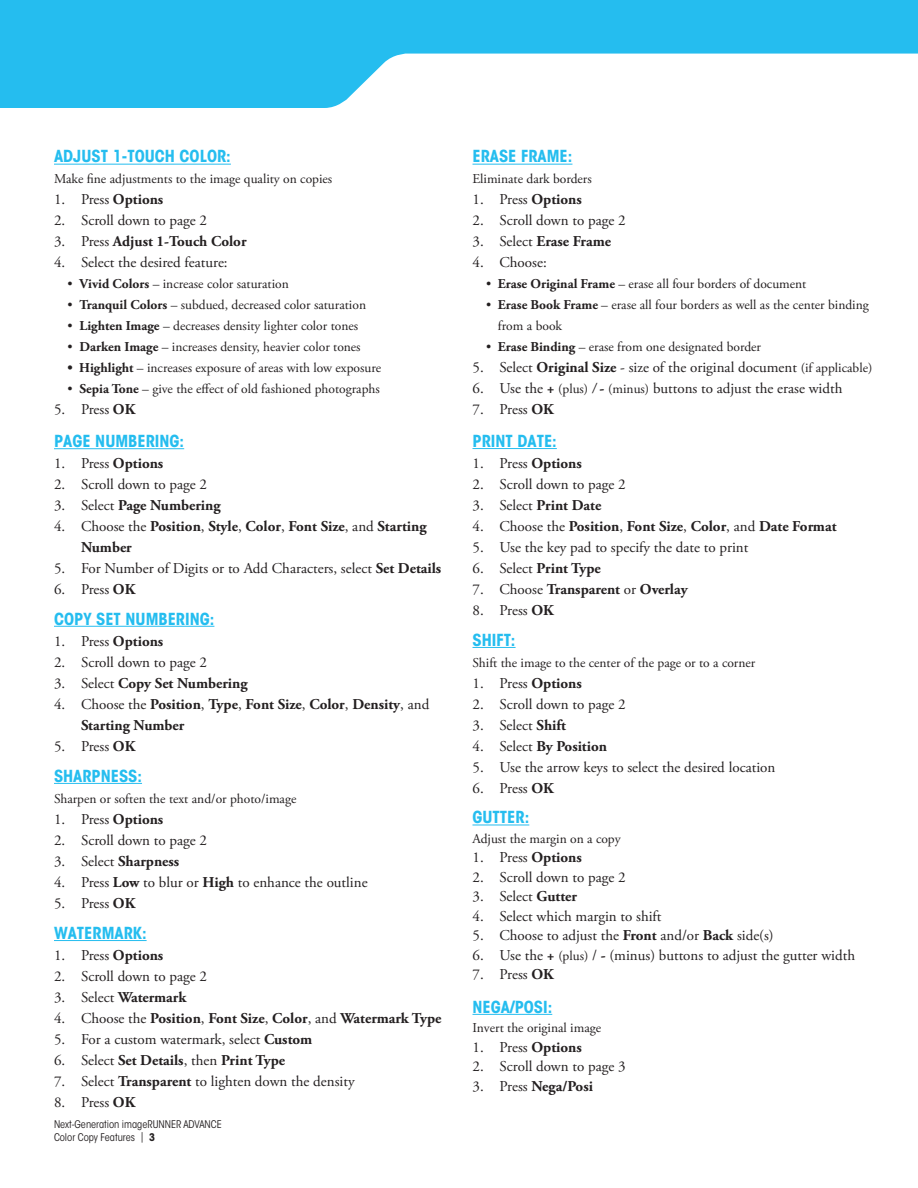
<style>
.page{position:relative;width:918px;height:1188px;background:#fff}
.page>*{position:absolute;margin:0;border:0;box-sizing:border-box;transform-origin:0 0}
.Garamond_Body{font:700 condensed 16.5px "ITC Avant Garde Std";color:#25bdef}
.t1{font:15px "Adobe Garamond Pro";color:#231f20}
.t2{font:700 15px/21px "Adobe Garamond Pro";color:#231f20}
.Garamond_Body-2{font:13.5px/21px "Adobe Garamond Pro";color:#231f20}
.t3{font:condensed 10.5px/12.6px "ITC Avant Garde Std";color:#231f20}
.s1{font-weight:700}
.s2{font-weight:400}
.s3{font-size:13.5px}
.s4{font-style:italic}
</style>
<div class="page">
<svg style="left:0;top:0;width:918px;height:108px;fill:#25bdef"></svg>
<hr style="left:54px;top:164px;width:177px;height:1px;background:#25bdef">
<hr style="left:54px;top:626px;width:160px;height:1px;background:#25bdef">
<hr style="left:472px;top:164px;width:100px;height:1px;background:#25bdef">
<hr style="left:54px;top:448px;width:130px;height:1px;background:#25bdef">
<hr style="left:54px;top:783px;width:88px;height:1px;background:#25bdef">
<hr style="left:54px;top:940px;width:93px;height:1px;background:#25bdef">
<hr style="left:472px;top:647px;width:44px;height:1px;background:#25bdef">
<hr style="left:472px;top:448px;width:85px;height:1px;background:#25bdef">
<hr style="left:472px;top:825px;width:57px;height:1px;background:#25bdef">
<hr style="left:472px;top:1014px;width:80px;height:1px;background:#25bdef">
<p class="Garamond_Body" style="left:54px;top:146px;width:178px">ADJUST 1-TOUCH COLOR:</p>
<p class="Garamond_Body-2" style="left:54px;top:169px;width:280px">Make fine adjustments to the image quality on copies</p>
<p class="t1" style="left:54px;top:191px;width:111px">1. Press <span class="s1">Options</span></p>
<p class="t1" style="left:54px;top:212px;width:155px">2. Scroll down to page 2</p>
<p class="t2" style="left:54px;top:232px;width:194px"><span class="s2">3. Press</span> Adjust 1-Touch Color</p>
<p class="t1" style="left:54px;top:254px;width:175px">4. Select the desired feature:</p>
<p class="Garamond_Body-2" style="left:68px;top:274px;width:223px">• <span class="s1">Vivid Colors</span> – increase color saturation</p>
<p class="Garamond_Body-2" style="left:68px;top:295px;width:300px">• <span class="s1">Tranquil Colors</span> – subdued, decreased color saturation</p>
<p class="Garamond_Body-2" style="left:68px;top:316px;width:292px">• <span class="s1">Lighten Image</span> – decreases density lighter color tones</p>
<p class="Garamond_Body-2" style="left:68px;top:337px;width:295px">• <span class="s1">Darken Image</span> – increases density, heavier color tones</p>
<p class="Garamond_Body-2" style="left:68px;top:358px;width:315px"><span class="s1">• Highlight</span> – increases exposure of areas with low exposure</p>
<p class="Garamond_Body-2" style="left:68px;top:379px;width:314px">• <span class="s1">Sepia Tone</span> – give the effect of old fashioned photographs</p>
<p class="t1" style="left:54px;top:401px;width:83px">5. Press <span class="s1">OK</span></p>
<p class="Garamond_Body" style="left:54px;top:431px;width:132px">PAGE NUMBERING:</p>
<p class="t1" style="left:54px;top:454px;width:111px">1. Press <span class="s1">Options</span></p>
<p class="t1" style="left:54px;top:475px;width:155px">2. Scroll down to page 2</p>
<p class="t2" style="left:54px;top:495px;width:168px"><span class="s2">3. Select</span> Page Numbering</p>
<p class="t2" style="left:81px;top:516px;width:347px;text-indent:-27px"><span class="s2">4. Choose the</span> Position<span class="s2">,</span> Style<span class="s2">,</span> Color<span class="s2">,</span> Font Size<span class="s2">, and</span> Starting<br>Number</p>
<p class="t1" style="left:54px;top:559px;width:389px">5. For Number of Digits or to Add Characters, select <span class="s1">Set Details</span></p>
<p class="t1" style="left:54px;top:580px;width:83px">6. Press <span class="s1">OK</span></p>
<p class="Garamond_Body" style="left:54px;top:608px;width:162px">COPY SET NUMBERING:</p>
<p class="t1" style="left:54px;top:632px;width:111px">1. Press <span class="s1">Options</span></p>
<p class="t1" style="left:54px;top:653px;width:155px">2. Scroll down to page 2</p>
<p class="t2" style="left:54px;top:673px;width:195px"><span class="s2">3. Select</span> Copy Set Numbering</p>
<p class="t2" style="left:81px;top:694px;width:350px;text-indent:-27px"><span class="s2">4. Choose the</span> Position<span class="s2">,</span> Type<span class="s2">,</span> Font Size<span class="s2">,</span> Color<span class="s2">,</span> Density<span class="s2">, and<br></span>Starting Number</p>
<p class="t1" style="left:54px;top:737px;width:83px">5. Press <span class="s1">OK</span></p>
<p class="Garamond_Body" style="left:54px;top:765px;width:90px">SHARPNESS:</p>
<p class="Garamond_Body-2" style="left:54px;top:788px;width:244px">Sharpen or soften the text and/or photo/image</p>
<p class="t1" style="left:54px;top:810px;width:111px">1. Press <span class="s1">Options</span></p>
<p class="t1" style="left:54px;top:831px;width:155px">2. Scroll down to page 2</p>
<p class="t2" style="left:54px;top:851px;width:127px"><span class="s2">3. Select</span> Sharpness</p>
<p class="t1" style="left:54px;top:873px;width:315px">4. Press <span class="s1">Low</span> to blur or <span class="s1">High</span> to enhance the outline</p>
<p class="t1" style="left:54px;top:894px;width:83px">5. Press <span class="s1">OK</span></p>
<p class="Garamond_Body" style="left:54px;top:922px;width:94px">WATERMARK:</p>
<p class="t1" style="left:54px;top:946px;width:111px">1. Press <span class="s1">Options</span></p>
<p class="t1" style="left:54px;top:967px;width:155px">2. Scroll down to page 2</p>
<p class="t2" style="left:54px;top:987px;width:134px"><span class="s2">3. Select</span> Watermark</p>
<p class="t2" style="left:54px;top:1008px;width:389px"><span class="s2">4. Choose the</span> Position<span class="s2">,</span> Font Size<span class="s2">,</span> Color<span class="s2">, and</span> Watermark Type</p>
<p class="t1" style="left:54px;top:1030px;width:260px">5. For a custom watermark, select <span class="s1">Custom</span></p>
<p class="t2" style="left:54px;top:1050px;width:233px"><span class="s2">6. Select</span> Set Details<span class="s2">, then</span> Print Type</p>
<p class="t1" style="left:54px;top:1072px;width:302px">7. Select <span class="s1">Transparent</span> to lighten down the density</p>
<p class="t1" style="left:54px;top:1093px;width:83px">8. Press <span class="s1">OK</span></p>
<p class="t3" style="left:54px;top:1118px;width:169px">Next-Generation imageRUNNER ADVANCE<br>Color Copy Features | <span class="s1">3</span></p>
<p class="Garamond_Body" style="left:472px;top:146px;width:101px">ERASE FRAME:</p>
<p class="Garamond_Body-2" style="left:472px;top:169px;width:121px">Eliminate dark borders</p>
<p class="t1" style="left:472px;top:191px;width:111px">1. Press <span class="s1">Options</span></p>
<p class="t1" style="left:472px;top:212px;width:155px">2. Scroll down to page 2</p>
<p class="t2" style="left:472px;top:232px;width:140px"><span class="s2">3. Select</span> Erase Frame</p>
<p class="t1" style="left:472px;top:254px;width:76px">4. Choose:</p>
<p class="Garamond_Body-2" style="left:486px;top:274px;width:322px">• <span class="s1">Erase Original Frame</span> – erase all four borders of document</p>
<p class="Garamond_Body-2" style="left:498px;top:295px;width:372px;text-indent:-12px">• <span class="s1">Erase Book Frame</span> – erase all four borders as well as the center binding from a book</p>
<p class="Garamond_Body-2" style="left:486px;top:337px;width:277px">• <span class="s1">Erase Binding</span> – erase from one designated border</p>
<p class="t1" style="left:472px;top:359px;width:401px">5. Select <span class="s1">Original Size</span> - size of the original document <span class="s3">(if applicable)</span></p>
<p class="t1" style="left:472px;top:380px;width:371px">6. Use the <span class="s1">+</span> <span class="s3">(plus)</span> <span class="s4">/</span> <span class="s1">-</span> <span class="s3">(minus)</span> buttons to adjust the erase width</p>
<p class="t1" style="left:472px;top:401px;width:83px">7. Press <span class="s1">OK</span></p>
<p class="Garamond_Body" style="left:472px;top:430px;width:86px">PRINT DATE:</p>
<p class="t1" style="left:472px;top:454px;width:111px">1. Press <span class="s1">Options</span></p>
<p class="t1" style="left:472px;top:475px;width:155px">2. Scroll down to page 2</p>
<p class="t2" style="left:472px;top:495px;width:130px"><span class="s2">3. Select</span> Print Date</p>
<p class="t2" style="left:472px;top:516px;width:366px"><span class="s2">4. Choose the</span> Position<span class="s2">,</span> Font Size<span class="s2">,</span> Color<span class="s2">, and</span> Date Format</p>
<p class="t1" style="left:472px;top:538px;width:277px">5. Use the key pad to specify the date to print</p>
<p class="t2" style="left:472px;top:558px;width:130px"><span class="s2">6. Select</span> Print Type</p>
<p class="t2" style="left:472px;top:579px;width:217px"><span class="s2">7. Choose</span> Transparent <span class="s2">or</span> Overlay</p>
<p class="t1" style="left:472px;top:601px;width:83px">8. Press <span class="s1">OK</span></p>
<p class="Garamond_Body" style="left:472px;top:629px;width:45px">SHIFT:</p>
<p class="Garamond_Body-2" style="left:472px;top:652px;width:284px">Shift the image to the center of the page or to a corner</p>
<p class="t1" style="left:472px;top:674px;width:111px">1. Press <span class="s1">Options</span></p>
<p class="t1" style="left:472px;top:695px;width:155px">2. Scroll down to page 2</p>
<p class="t1" style="left:472px;top:716px;width:95px">3. Select <span class="s1">Shift</span></p>
<p class="t2" style="left:472px;top:736px;width:136px"><span class="s2">4. Select</span> By Position</p>
<p class="t1" style="left:472px;top:758px;width:304px">5. Use the arrow keys to select the desired location</p>
<p class="t1" style="left:472px;top:779px;width:83px">6. Press <span class="s1">OK</span></p>
<p class="Garamond_Body" style="left:472px;top:807px;width:58px">GUTTER:</p>
<p class="Garamond_Body-2" style="left:472px;top:829px;width:150px">Adjust the margin on a copy</p>
<p class="t1" style="left:472px;top:849px;width:111px">1. Press <span class="s1">Options</span></p>
<p class="t1" style="left:472px;top:868px;width:155px">2. Scroll down to page 2</p>
<p class="t1" style="left:472px;top:888px;width:106px">3. Select <span class="s1">Gutter</span></p>
<p class="t1" style="left:472px;top:907px;width:191px">4. Select which margin to shift</p>
<p class="t1" style="left:472px;top:927px;width:303px">5. Choose to adjust the <span class="s1">Front</span> and/or <span class="s1">Back</span> side(s)</p>
<p class="t1" style="left:472px;top:946px;width:384px">6. Use the <span class="s1">+</span> <span class="s3">(plus)</span> / <span class="s1">-</span> (minus) buttons to adjust the gutter width</p>
<p class="t1" style="left:472px;top:966px;width:83px">7. Press <span class="s1">OK</span></p>
<p class="Garamond_Body" style="left:472px;top:996px;width:81px">NEGA/POSI:</p>
<p class="Garamond_Body-2" style="left:472px;top:1018px;width:130px">Invert the original image</p>
<p class="t1" style="left:472px;top:1038px;width:111px">1. Press <span class="s1">Options</span></p>
<p class="t1" style="left:472px;top:1057px;width:155px">2. Scroll down to page 3</p>
<p class="t2" style="left:472px;top:1076px;width:122px"><span class="s2">3. Press</span> Nega/Posi</p>
</div>
